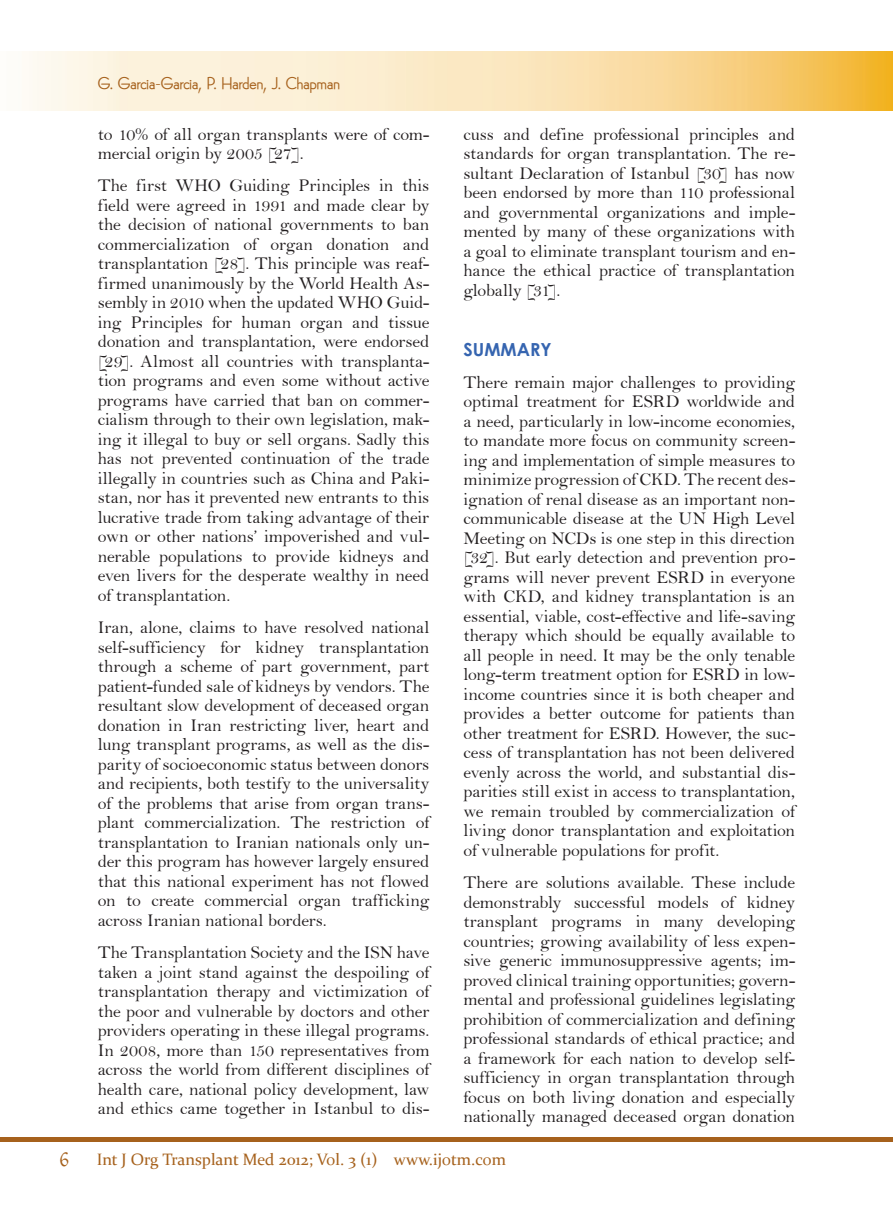
<style>
.page{position:relative;width:893px;height:1212px;background:#fff}
.page>*{position:absolute;margin:0;border:0;box-sizing:border-box;transform-origin:0 0}
.Body{font:18px/19.5px "Bell";letter-spacing:-.01em;color:#231f20;text-align:justify}
.Heading{font:700 18px "Century Gothic";color:#3665b0}
.t1{font:16.5px "Constantia";color:#a6611c}
.Runnig_Author{font:16.5px "Bennie Goethe SH";color:#a6611c}
</style>
<div class="page">
<div style="left:0;top:1137px;width:893px;height:5px;background:#a6611c"></div>
<img style="left:29px;top:52px;width:864px;height:59px">
<p class="Runnig_Author" style="left:98px;top:73px;width:244px">G. Garcia-Garcia, P. Harden, J. Chapman</p>
<p class="Body" style="left:98px;top:124px;width:333px">to 10% of all organ transplants were of com&shy;mercial origin by 2005 [27].</p>
<p class="Body" style="left:98px;top:176px;width:333px">The first WHO Guiding Principles in this field were agreed in 1991 and made clear by the decision of national governments to ban commercialization of organ donation and transplantation [28]. This principle was reaf&shy;firmed unanimously by the World Health As&shy;sembly in 2010 when the updated WHO Guid&shy;ing Principles for human organ and tissue donation and transplantation, were endorsed [29]. Almost all countries with transplanta&shy;tion programs and even some without active programs have carried that ban on commer&shy;cialism through to their own legislation, mak&shy;ing it illegal to buy or sell organs. Sadly this has not prevented continuation of the trade illegally in countries such as China and Paki&shy;stan, nor has it prevented new entrants to this lucrative trade from taking advantage of their own or other nations’ impoverished and vul&shy;nerable populations to provide kidneys and even livers for the desperate wealthy in need of transplantation.</p>
<p class="Body" style="left:98px;top:618px;width:333px">Iran, alone, claims to have resolved national self-sufficiency for kidney transplantation through a scheme of part government, part patient-funded sale of kidneys by vendors. The resultant slow development of deceased organ donation in Iran restricting liver, heart and lung transplant programs, as well as the dis&shy;parity of socioeconomic status between donors and recipients, both testify to the universality of the problems that arise from organ trans&shy;plant commercialization. The restriction of transplantation to Iranian nationals only un&shy;der this program has however largely ensured that this national experiment has not flowed on to create commercial organ trafficking across Iranian national borders.</p>
<p class="Body" style="left:98px;top:942px;width:333px">The Transplantation Society and the ISN have taken a joint stand against the despoiling of transplantation therapy and victimization of the poor and vulnerable by doctors and other providers operating in these illegal programs.<br>In 2008, more than 150 representatives from across the world from different disciplines of health care, national policy development, law and ethics came together in Istanbul to dis-</p>
<p class="Body" style="left:463px;top:124px;width:333px">cuss and define professional principles and standards for organ transplantation. The re&shy;sultant Declaration of Istanbul [30] has now been endorsed by more than 110 professional and governmental organizations and imple&shy;mented by many of these organizations with a goal to eliminate transplant tourism and en&shy;hance the ethical practice of transplantation globally [31].</p>
<p class="Heading" style="left:463px;top:336px;width:90px">SUMMARY</p>
<p class="Body" style="left:463px;top:372px;width:333px">There remain major challenges to providing optimal treatment for ESRD worldwide and a need, particularly in low-income economies, to mandate more focus on community screen&shy;ing and implementation of simple measures to minimize progression of CKD. The recent des&shy;ignation of renal disease as an important non&shy;communicable disease at the UN High Level Meeting on NCDs is one step in this direction [32]. But early detection and prevention pro&shy;grams will never prevent ESRD in everyone with CKD, and kidney transplantation is an essential, viable, cost-effective and life-saving therapy which should be equally available to all people in need. It may be the only tenable long-term treatment option for ESRD in low&shy;income countries since it is both cheaper and provides a better outcome for patients than other treatment for ESRD. However, the suc&shy;cess of transplantation has not been delivered evenly across the world, and substantial dis&shy;parities still exist in access to transplantation, we remain troubled by commercialization of living donor transplantation and exploitation of vulnerable populations for profit.</p>
<p class="Body" style="left:463px;top:872px;width:333px">There are solutions available. These include demonstrably successful models of kidney transplant programs in many developing countries; growing availability of less expen&shy;sive generic immunosuppressive agents; im&shy;proved clinical training opportunities; govern&shy;mental and professional guidelines legislating prohibition of commercialization and defining professional standards of ethical practice; and a framework for each nation to develop self&shy;sufficiency in organ transplantation through focus on both living donation and especially nationally managed deceased organ donation</p>
<p class="t1" style="left:97px;top:1148px;width:411px">Int J Org Transplant Med 2012; Vol. 3 (1) www.ijotm.com</p>
</div>
